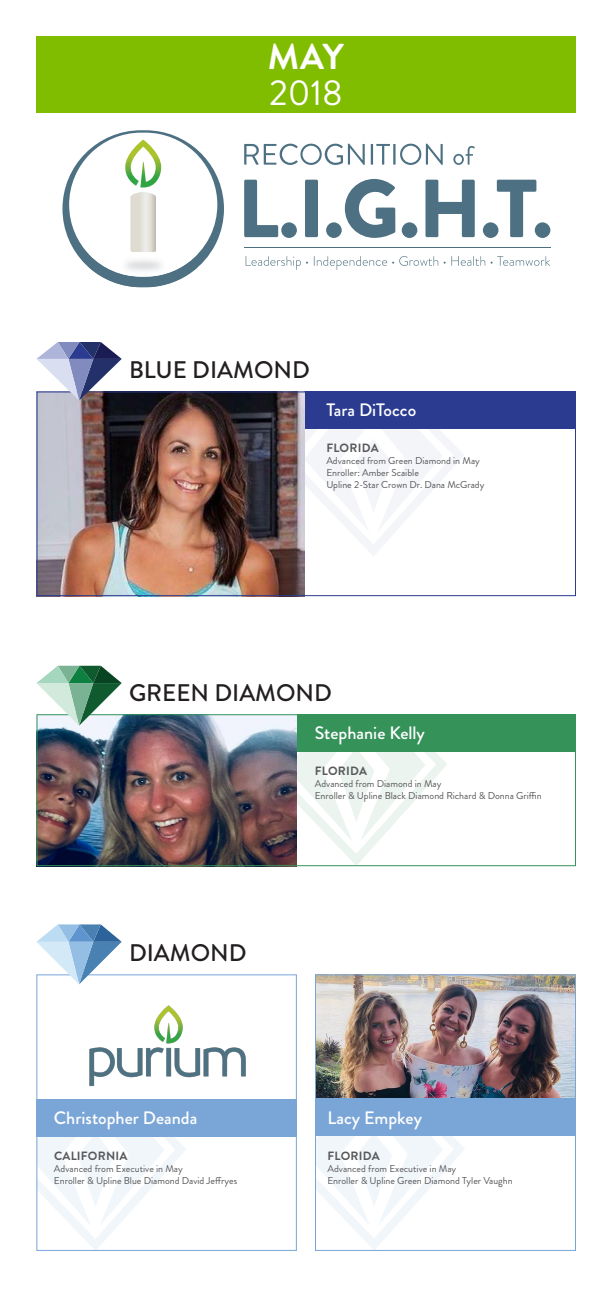
<style>
.page{position:relative;width:612px;height:1296px;background:#fff}
.page>*{position:absolute;margin:0;border:0;box-sizing:border-box;transform-origin:0 0}
.t1{font:36px "Brandon Grotesque";color:#fff}
.t2{font:700 36px "Brandon Grotesque";color:#fff}
.t3{font:500 24px "Brandon Grotesque";color:#231f20}
.t4{font:500 18px "Brandon Grotesque";color:#fff}
.Diamond_Info{font:700 12px "Brandon Grotesque";letter-spacing:.02em;color:#57585a}
.Diamond_Info-2{font:10px "Brandon Grotesque";color:#57585a}
</style>
<div class="page">
<svg style="left:297px;top:751px;width:150px;height:113px"></svg>
<svg style="left:305px;top:428px;width:160px;height:128px"></svg>
<img style="left:135px;top:287px;width:17px;height:1px">
<svg style="left:62px;top:130px;width:162px;height:157px"></svg>
<svg style="left:244px;top:144px;width:121px;height:21px"></svg>
<hr style="left:371px;top:144px;width:2px;height:21px;background:#4d7182">
<svg style="left:376px;top:144px;width:14px;height:21px"></svg>
<hr style="left:393px;top:144px;width:3px;height:21px;background:#4d7182">
<svg style="left:400px;top:144px;width:43px;height:21px"></svg>
<svg style="left:453px;top:146px;width:22px;height:19px"></svg>
<svg style="left:244px;top:180px;width:34px;height:57px"></svg>
<div style="left:281px;top:222px;width:16px;height:16px;background:#4d7182;border-radius:50%"></div>
<div style="left:305px;top:180px;width:13px;height:57px;background:#4d7182;border-radius:2px"></div>
<div style="left:326px;top:222px;width:16px;height:16px;background:#4d7182;border-radius:50%"></div>
<svg style="left:345px;top:179px;width:50px;height:59px"></svg>
<div style="left:402px;top:222px;width:15px;height:16px;background:#4d7182;border-radius:50%"></div>
<svg style="left:425px;top:180px;width:50px;height:57px"></svg>
<div style="left:483px;top:222px;width:15px;height:16px;background:#4d7182;border-radius:50%"></div>
<svg style="left:497px;top:180px;width:39px;height:57px"></svg>
<div style="left:535px;top:222px;width:15px;height:16px;background:#4d7182;border-radius:50%"></div>
<svg style="left:246px;top:256px;width:62px;height:14px"></svg>
<svg style="left:314px;top:256px;width:124px;height:14px"></svg>
<svg style="left:444px;top:256px;width:41px;height:10px"></svg>
<svg style="left:491px;top:256px;width:59px;height:10px"></svg>
<hr style="left:244px;top:247px;width:306px;height:1px;background:#4d7182">
<div style="left:36px;top:36px;width:540px;height:76px;background:#80bd01"></div>
<div style="left:36px;top:391px;width:540px;height:37px;background:#2a3b90"></div>
<img style="left:38px;top:393px;width:267px;height:201px">
<img style="left:38px;top:716px;width:259px;height:148px">
<div style="left:297px;top:714px;width:279px;height:37px;background:#359259"></div>
<svg style="left:317px;top:1136px;width:148px;height:113px"></svg>
<svg style="left:38px;top:1136px;width:149px;height:113px"></svg>
<img style="left:317px;top:976px;width:257px;height:123px">
<div style="left:315px;top:974px;width:261px;height:127px;border:1px solid #7aa5d7"></div>
<div style="left:315px;top:1099px;width:261px;height:37px;background:#7aa5d7"></div>
<div style="left:315px;top:1117px;width:261px;height:134px;border:1px solid #7aa5d7"></div>
<div style="left:36px;top:1099px;width:261px;height:37px;background:#7aa5d7"></div>
<div style="left:36px;top:391px;width:540px;height:205px;border:1px solid #2a3b90"></div>
<svg style="left:36px;top:342px;width:86px;height:58px"></svg>
<div style="left:36px;top:714px;width:540px;height:152px;border:1px solid #359259"></div>
<svg style="left:37px;top:666px;width:85px;height:60px"></svg>
<div style="left:36px;top:974px;width:261px;height:277px;border:1px solid #7aa5d7"></div>
<svg style="left:37px;top:924px;width:85px;height:60px"></svg>
<img style="left:89px;top:1005px;width:157px;height:82px">
<p class="t2" style="left:268px;top:31px;width:77px">MAY</p>
<p class="t1" style="left:269px;top:68px;width:75px">2018</p>
<p class="t3" style="left:129px;top:353px;width:182px">BLUE DIAMOND</p>
<p class="t4" style="left:326px;top:398px;width:91px">Tara DiTocco</p>
<p class="Diamond_Info" style="left:326px;top:440px;width:54px">FLORIDA</p>
<p class="Diamond_Info-2" style="left:326px;top:454px;width:155px">Advanced from Green Diamond in May</p>
<p class="Diamond_Info-2" style="left:326px;top:466px;width:94px">Enroller: Amber Scaible</p>
<p class="Diamond_Info-2" style="left:326px;top:478px;width:160px">Upline 2-Star Crown Dr. Dana McGrady</p>
<p class="t3" style="left:129px;top:676px;width:205px">GREEN DIAMOND</p>
<p class="t4" style="left:315px;top:720px;width:112px">Stephanie Kelly</p>
<p class="t3" style="left:129px;top:937px;width:119px">DIAMOND</p>
<p class="t4" style="left:54px;top:1105px;width:145px">Christopher Deanda</p>
<p class="Diamond_Info" style="left:54px;top:1147px;width:75px">CALIFORNIA</p>
<p class="Diamond_Info-2" style="left:54px;top:1162px;width:130px">Advanced from Executive in May</p>
<p class="Diamond_Info-2" style="left:54px;top:1174px;width:185px">Enroller &amp; Upline Blue Diamond David Jeffryes</p>
<p class="Diamond_Info" style="left:315px;top:762px;width:54px">FLORIDA</p>
<p class="Diamond_Info-2" style="left:315px;top:777px;width:128px">Advanced from Diamond in May</p>
<p class="Diamond_Info-2" style="left:315px;top:789px;width:229px">Enroller &amp; Upline Black Diamond Richard &amp; Donna Griffin</p>
<p class="t4" style="left:328px;top:1105px;width:96px">Lacy Empkey</p>
<p class="Diamond_Info" style="left:328px;top:1147px;width:54px">FLORIDA</p>
<p class="Diamond_Info-2" style="left:327px;top:1161px;width:130px">Advanced from Executive in May</p>
<p class="Diamond_Info-2" style="left:327px;top:1173px;width:187px">Enroller &amp; Upline Green Diamond Tyler Vaughn</p>
</div>
